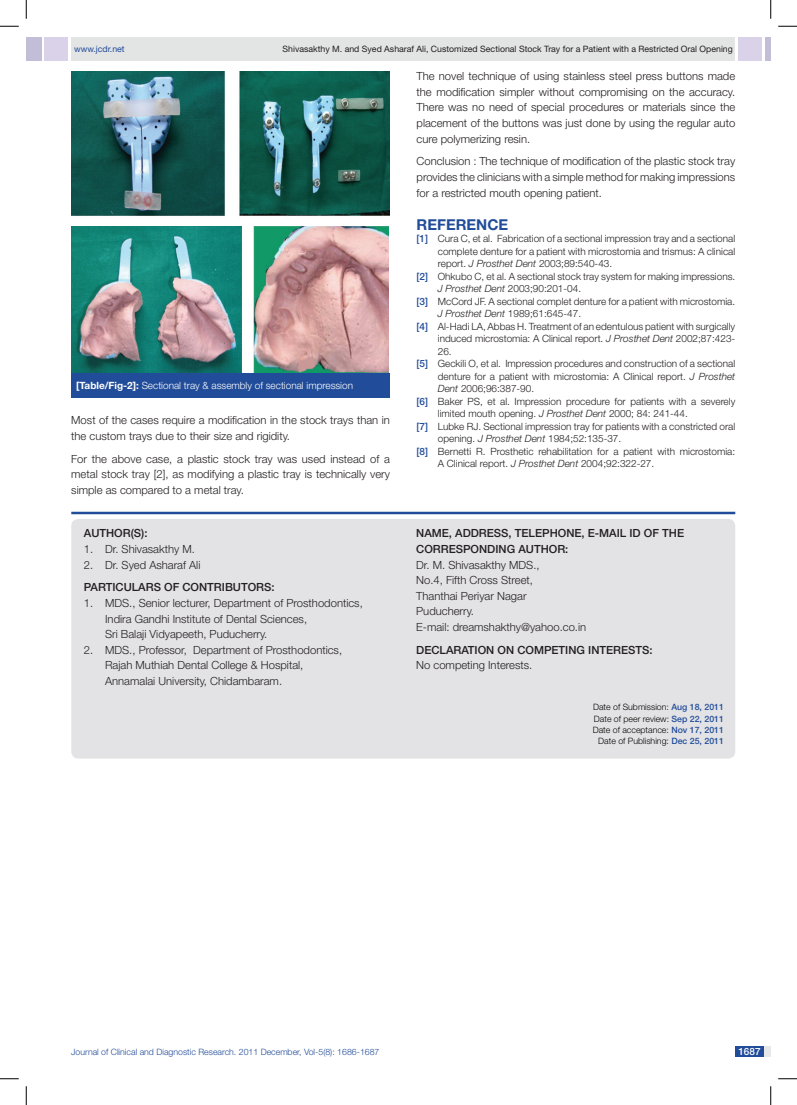
<style>
.page{position:relative;width:797px;height:1105px;background:#fff}
.page>*{position:absolute;margin:0;border:0;box-sizing:border-box;transform-origin:0 0}
.t1{font:700 15px "Helvetica Neue";color:#214c99}
.t2{font:300 11.25px/15.6px "Helvetica Neue";color:#231f20}
.t3{font:500 11.25px "Helvetica Neue";color:#231f20}
.t4{font:300 10px "Helvetica Neue";color:#231f20}
.t5{font:300 10px "Helvetica Neue";color:#fff}
.t6{font:500 10px "Helvetica Neue";color:#fff}
.t7{font:300 8.75px/11.2px "Helvetica Neue";color:#040503;text-align:right}
.t8{font:8.75px "Helvetica Neue";color:#231f20}
.t9{font:300 8.75px "Helvetica Neue";color:#214c99}
.t10{font:8.75px "Helvetica Neue";color:#214c99}
.s1{font-weight:700}
.s2{font-weight:500;color:#214c99}
.s3{font-style:italic}
</style>
<div class="page">
<div style="left:71px;top:37px;width:664px;height:23px;background:#e3e4e4"></div>
<div style="left:26px;top:37px;width:16px;height:23px;background:#c2bed7"></div>
<div style="left:44px;top:37px;width:24px;height:23px;background:#d9d2e8"></div>
<div style="left:765px;top:37px;width:5px;height:23px;background:#c2bed7"></div>
<div style="left:738px;top:37px;width:24px;height:23px;background:#d9d2e8"></div>
<div style="left:735px;top:1046px;width:35px;height:11px;background:#e6e7e9"></div>
<div style="left:735px;top:1046px;width:29px;height:11px;background:#214c99"></div>
<hr style="left:71px;top:512px;width:664px;height:2px;background:#214c99">
<div style="left:71px;top:519px;width:664px;height:240px;background:#e3e3e5;border-radius:7px"></div>
<img style="left:71px;top:71px;width:319px;height:145px">
<img style="left:71px;top:227px;width:318px;height:147px">
<div style="left:71px;top:374px;width:319px;height:24px;background:#214c99"></div>
<svg style="left:0;top:25px;width:19px;height:2px"></svg>
<svg style="left:778px;top:25px;width:19px;height:2px"></svg>
<svg style="left:0;top:1078px;width:19px;height:1px"></svg>
<svg style="left:778px;top:1078px;width:19px;height:1px"></svg>
<svg style="left:25px;top:0;width:2px;height:19px"></svg>
<svg style="left:25px;top:1086px;width:2px;height:19px"></svg>
<svg style="left:770px;top:0;width:1px;height:19px"></svg>
<svg style="left:770px;top:1086px;width:1px;height:19px"></svg>
<p class="t10" style="left:74px;top:44px;width:52px">www.jcdr.net</p>
<p class="t8" style="left:282px;top:44px;width:452px">Shivasakthy M. and Syed Asharaf Ali, Customized Sectional Stock Tray for a Patient with a Restricted Oral Opening</p>
<p class="t5" style="left:76px;top:379px;width:278px"><span class="s1">[TABLE/FIG-2]:</span> Sectional tray &amp; assembly of sectional impression</p>
<p class="t2" style="left:71px;top:412px;width:320px">Most of the cases require a modification in the stock trays than in the custom trays due to their size and rigidity.</p>
<p class="t2" style="left:71px;top:450px;width:320px;text-align:justify">For the above case, a plastic stock tray was used instead of a metal stock tray [2], as modifying a plastic tray is technically very simple as compared to a metal tray.</p>
<p class="t3" style="left:84px;top:527px;width:65px">AUTH OR(S):</p>
<p class="t2" style="left:84px;top:541px;width:113px">1. Dr. Shivasakthy M.</p>
<p class="t2" style="left:84px;top:557px;width:118px">2. Dr. Syed Asharaf Ali</p>
<p class="t3" style="left:84px;top:581px;width:14px">PARTI</p>
<p class="t3" style="left:116px;top:581px;width:25px">CULAR</p>
<p class="t3" style="left:154px;top:581px;width:122px">S OF CONTRI BUTORS:</p>
<p class="t2" style="left:105px;top:595px;width:259px;text-indent:-21px">1. MDS., Senior lecturer, Department of Prosthodontics,<br>Indira Gandhi Institute of Dental Sciences,<br>Sri Balaji Vidyapeeth, Puducherry.</p>
<p class="t2" style="left:105px;top:642px;width:238px;text-indent:-21px">2. MDS., Professor, Department of Prosthodontics,<br>Rajah Muthiah Dental College &amp; Hospital,<br>Annamalai University, Chidambaram.</p>
<p class="t2" style="left:416px;top:68px;width:320px;text-align:justify">The novel technique of using stainless steel press buttons made the modification simpler without compromising on the accuracy.<br>There was no need of special procedures or materials since the placement of the buttons was just done by using the regular auto cure polymerizing resin.</p>
<p class="t2" style="left:416px;top:153px;width:320px;text-align:justify">Conclusion : The technique of modification of the plastic stock tray provides the clinicians with a simple method for making impressions for a restricted mouth opening patient.</p>
<h1 class="t1" style="left:416px;top:215px;width:93px">REFERENCE</h1>
<p class="t4" style="left:416px;top:233px;width:320px"><span class="s2">[1]</span> Cura C, et al. Fabrication of a sectional impression tray and a sectional</p>
<p class="t4" style="left:438px;top:245px;width:299px">complete denture for a patient with microstomia and trismus: A clinical</p>
<p class="t4" style="left:438px;top:258px;width:176px">report. <span class="s3">J Prosthet Dent</span> 2003;89:540-43.</p>
<p class="t4" style="left:416px;top:270px;width:320px"><span class="s2">[2]</span> Ohkubo C, et al. A sectional stock tray system for making impressions.</p>
<p class="t4" style="left:438px;top:283px;width:145px"><span class="s3">J Prosthet Dent</span> 2003;90:201-04.</p>
<p class="t4" style="left:416px;top:295px;width:320px"><span class="s2">[3]</span> McCord JF. A sectional complet denture for a patient with microstomia.</p>
<p class="t4" style="left:438px;top:308px;width:145px"><span class="s3">J Prosthet Dent</span> 1989;61:645-47.</p>
<p class="t4" style="left:416px;top:320px;width:320px"><span class="s2">[4]</span> Al-Hadi LA, Abbas H. Treatment of an edentulous patient with surgically</p>
<p class="t4" style="left:438px;top:333px;width:299px">induced microstomia: A Clinical report. <span class="s3">J Prosthet Dent</span> 2002;87:423-</p>
<p class="t4" style="left:438px;top:345px;width:15px">26.</p>
<p class="t4" style="left:416px;top:358px;width:320px"><span class="s2">[5]</span> Geckili O, et al. Impression procedures and construction of a sectional</p>
<p class="t4" style="left:438px;top:370px;width:299px">denture for a patient with microstomia: A Clinical report. <span class="s3">J Prosthet</span></p>
<p class="t4" style="left:438px;top:383px;width:98px"><span class="s3">Dent</span> 2006;96:387-90.</p>
<p class="t4" style="left:416px;top:395px;width:320px"><span class="s2">[6]</span> Baker PS, et al. Impression procedure for patients with a severely</p>
<p class="t4" style="left:438px;top:408px;width:251px">limited mouth opening. <span class="s3">J Prosthet Dent</span> 2000; 84: 241-44.</p>
<p class="t4" style="left:416px;top:420px;width:320px"><span class="s2">[7]</span> Lubke RJ. Sectional impression tray for patients with a constricted oral</p>
<p class="t4" style="left:438px;top:433px;width:185px">opening. <span class="s3">J Prosthet Dent</span> 1984;52:135-37.</p>
<p class="t4" style="left:416px;top:445px;width:320px"><span class="s2">[8]</span> Bernetti R. Prosthetic rehabilitation for a patient with microstomia:</p>
<p class="t4" style="left:438px;top:458px;width:218px">A Clinical report. <span class="s3">J Prosthet Dent</span> 2004;92:322-27.</p>
<p class="t3" style="left:416px;top:527px;width:48px">NAME, ADDRE</p>
<p class="t3" style="left:494px;top:527px;width:29px">SS, TELE</p>
<p class="t3" style="left:542px;top:527px;width:74px">PHONE, E-MAIL</p>
<p class="t3" style="left:629px;top:527px;width:41px">ID OF THE</p>
<p class="t3" style="left:416px;top:542px;width:25px">CORRE</p>
<p class="t3" style="left:456px;top:542px;width:114px">SPONDI NG AUTHOR:</p>
<p class="t2" style="left:416px;top:556px;width:171px">Dr. M. Shivasakthy MDS.,<br>No.4, Fifth Cross Street,<br>Thanthai Periyar Nagar<br>Puducherry.<br>E-mail: dreamshakthy@yahoo.co.in</p>
<p class="t3" style="left:416px;top:643px;width:31px">DECLARATI</p>
<p class="t3" style="left:478px;top:643px;width:130px">ON ON COMPETI NG INTERE</p>
<p class="t3" style="left:628px;top:643px;width:26px">STS:</p>
<p class="t2" style="left:416px;top:657px;width:118px">No competing Interests.</p>
<p class="t7" style="left:592px;top:701px;width:133px">Date of Submission: <span class="s2">Aug 18, 2011<br></span>Date of peer review: <span class="s2">Sep 22, 2011<br></span>Date of acceptance: <span class="s2">Nov 17, 2011<br></span>Date of Publishing: <span class="s2">Dec 25, 2011</span></p>
<p class="t9" style="left:71px;top:1047px;width:310px">Journal of Clinical and Diagnostic Research. 2011 December, Vol-5(8): 1686-1687</p>
<p class="t6" style="left:738px;top:1045px;width:24px">1687</p>
</div>
